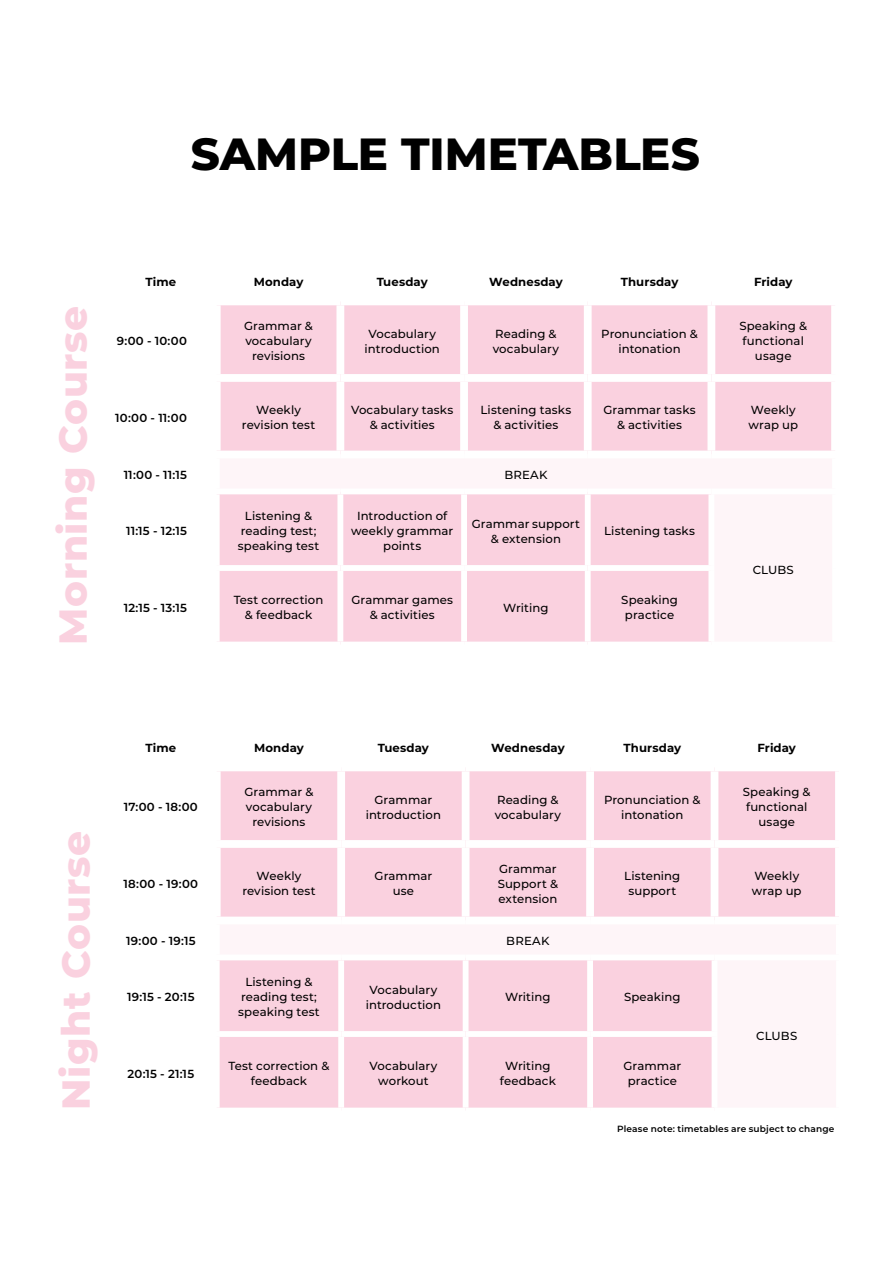
<style>
.page{position:relative;width:893px;height:1263px;background:#fff}
.page>*{position:absolute;margin:0;border:0;box-sizing:border-box;transform-origin:0 0}
.t1{font:800 45px "Montserrat";color:#000}
.t2{font:800 39px "Montserrat";letter-spacing:.015em;color:#fad1df}
.t3{font:500 11.7px/15px "Montserrat";letter-spacing:.005em;color:#000;text-align:center}
.t4{font:600 11.7px "Montserrat";letter-spacing:.025em;color:#000}
.t5{font:700 11.7px "Montserrat";letter-spacing:.01em;color:#000}
.t6{font:600 9px "Montserrat";letter-spacing:.02em;color:#000}
</style>
<div class="page">
<div style="left:221px;top:771px;width:614px;height:145px;background:#fad1df"></div>
<div style="left:220px;top:960px;width:492px;height:147px;background:#fad1df"></div>
<div style="left:337px;top:771px;width:8px;height:69px;background:#fff"></div>
<div style="left:462px;top:771px;width:7px;height:69px;background:#fff"></div>
<div style="left:586px;top:771px;width:8px;height:69px;background:#fff"></div>
<div style="left:711px;top:771px;width:7px;height:69px;background:#fff"></div>
<div style="left:213px;top:840px;width:128px;height:8px;background:#fff"></div>
<div style="left:341px;top:840px;width:125px;height:8px;background:#fff"></div>
<div style="left:337px;top:848px;width:8px;height:68px;background:#fff"></div>
<div style="left:466px;top:840px;width:124px;height:8px;background:#fff"></div>
<div style="left:462px;top:848px;width:7px;height:68px;background:#fff"></div>
<div style="left:590px;top:840px;width:124px;height:8px;background:#fff"></div>
<div style="left:586px;top:848px;width:8px;height:68px;background:#fff"></div>
<div style="left:714px;top:840px;width:129px;height:8px;background:#fff"></div>
<div style="left:711px;top:848px;width:7px;height:68px;background:#fff"></div>
<div style="left:338px;top:960px;width:6px;height:71px;background:#fff"></div>
<div style="left:463px;top:960px;width:6px;height:71px;background:#fff"></div>
<div style="left:587px;top:960px;width:6px;height:71px;background:#fff"></div>
<div style="left:214px;top:1031px;width:127px;height:6px;background:#fff"></div>
<div style="left:341px;top:1031px;width:125px;height:6px;background:#fff"></div>
<div style="left:338px;top:1037px;width:6px;height:70px;background:#fff"></div>
<div style="left:466px;top:1031px;width:124px;height:6px;background:#fff"></div>
<div style="left:463px;top:1037px;width:6px;height:70px;background:#fff"></div>
<div style="left:590px;top:1031px;width:127px;height:6px;background:#fff"></div>
<div style="left:587px;top:1037px;width:6px;height:70px;background:#fff"></div>
<div style="left:221px;top:305px;width:610px;height:146px;background:#fad1df"></div>
<div style="left:220px;top:494px;width:488px;height:148px;background:#fad1df"></div>
<div style="left:336px;top:305px;width:8px;height:69px;background:#fff"></div>
<div style="left:460px;top:305px;width:8px;height:69px;background:#fff"></div>
<div style="left:584px;top:305px;width:8px;height:69px;background:#fff"></div>
<div style="left:707px;top:305px;width:8px;height:69px;background:#fff"></div>
<div style="left:213px;top:374px;width:127px;height:8px;background:#fff"></div>
<div style="left:340px;top:374px;width:124px;height:8px;background:#fff"></div>
<div style="left:336px;top:382px;width:8px;height:69px;background:#fff"></div>
<div style="left:464px;top:374px;width:124px;height:8px;background:#fff"></div>
<div style="left:460px;top:382px;width:8px;height:69px;background:#fff"></div>
<div style="left:588px;top:374px;width:123px;height:8px;background:#fff"></div>
<div style="left:584px;top:382px;width:8px;height:69px;background:#fff"></div>
<div style="left:711px;top:374px;width:128px;height:8px;background:#fff"></div>
<div style="left:707px;top:382px;width:8px;height:69px;background:#fff"></div>
<div style="left:337px;top:494px;width:6px;height:71px;background:#fff"></div>
<div style="left:461px;top:494px;width:6px;height:71px;background:#fff"></div>
<div style="left:585px;top:494px;width:6px;height:71px;background:#fff"></div>
<div style="left:214px;top:565px;width:126px;height:6px;background:#fff"></div>
<div style="left:340px;top:565px;width:124px;height:6px;background:#fff"></div>
<div style="left:337px;top:571px;width:6px;height:71px;background:#fff"></div>
<div style="left:464px;top:565px;width:124px;height:6px;background:#fff"></div>
<div style="left:461px;top:571px;width:6px;height:71px;background:#fff"></div>
<div style="left:588px;top:565px;width:126px;height:6px;background:#fff"></div>
<div style="left:585px;top:571px;width:6px;height:71px;background:#fff"></div>
<h1 class="t1" style="left:191px;top:121px;width:511px">SAMPLE TIMETABLES</h1>
<h2 class="t2" style="left:44px;top:645px;width:340px;rotate:-90deg">Morning Course</h2>
<p class="t5" style="left:145px;top:273px;width:32px">Time</p>
<p class="t5" style="left:254px;top:273px;width:51px">Monday</p>
<p class="t5" style="left:377px;top:273px;width:53px">Tuesday</p>
<p class="t5" style="left:489px;top:273px;width:75px">Wednesday</p>
<p class="t5" style="left:621px;top:273px;width:59px">Thursday</p>
<p class="t5" style="left:754px;top:273px;width:40px">Friday</p>
<p class="t4" style="left:117px;top:333px;width:72px">9:00 - 10:00</p>
<p class="t3" style="left:244px;top:318px;width:70px">Grammar &amp; vocabulary revisions</p>
<p class="t3" style="left:365px;top:326px;width:77px">Vocabulary introduction</p>
<p class="t3" style="left:493px;top:326px;width:68px;text-align:left">Reading &amp; vocabulary</p>
<p class="t3" style="left:601px;top:326px;width:98px">Pronunciation &amp; intonation</p>
<p class="t3" style="left:739px;top:318px;width:69px">Speaking &amp; functional usage</p>
<p class="t4" style="left:115px;top:409px;width:73px">10:00 - 11:00</p>
<p class="t3" style="left:242px;top:402px;width:75px">Weekly revision test</p>
<p class="t3" style="left:351px;top:402px;width:104px">Vocabulary tasks &amp; activities</p>
<p class="t3" style="left:480px;top:402px;width:92px">Listening tasks &amp; activities</p>
<p class="t3" style="left:603px;top:402px;width:94px">Grammar tasks &amp; activities</p>
<p class="t3" style="left:748px;top:402px;width:51px;text-align:left">Weekly wrap up</p>
<p class="t4" style="left:124px;top:466px;width:65px">11:00 - 11:15</p>
<p class="t3" style="left:504px;top:466px;width:45px">BREAK</p>
<p class="t4" style="left:126px;top:523px;width:62px">11:15 - 12:15</p>
<p class="t3" style="left:238px;top:508px;width:83px">Listening &amp; reading test; speaking test</p>
<p class="t3" style="left:351px;top:508px;width:104px">Introduction of weekly grammar points</p>
<p class="t3" style="left:472px;top:516px;width:110px">Grammar support &amp; extension</p>
<p class="t3" style="left:604px;top:523px;width:92px">Listening tasks</p>
<p class="t4" style="left:124px;top:599px;width:65px">12:15 - 13:15</p>
<p class="t3" style="left:234px;top:592px;width:91px">Test correction &amp; feedback</p>
<p class="t3" style="left:351px;top:592px;width:103px">Grammar games &amp; activities</p>
<p class="t3" style="left:503px;top:600px;width:47px">Writing</p>
<p class="t3" style="left:621px;top:592px;width:58px">Speaking practice</p>
<p class="t3" style="left:753px;top:561px;width:42px">CLUBS</p>
<h2 class="t2" style="left:47px;top:1110px;width:281px;rotate:-90deg">Night Course</h2>
<p class="t5" style="left:145px;top:739px;width:32px">Time</p>
<p class="t5" style="left:254px;top:739px;width:51px">Monday</p>
<p class="t5" style="left:378px;top:739px;width:53px">Tuesday</p>
<p class="t5" style="left:491px;top:739px;width:75px">Wednesday</p>
<p class="t5" style="left:623px;top:739px;width:59px">Thursday</p>
<p class="t5" style="left:757px;top:739px;width:40px">Friday</p>
<p class="t4" style="left:124px;top:799px;width:75px">17:00 - 18:00</p>
<p class="t3" style="left:245px;top:784px;width:70px">Grammar &amp; vocabulary revisions</p>
<p class="t3" style="left:366px;top:792px;width:77px">Grammar introduction</p>
<p class="t3" style="left:495px;top:792px;width:68px;text-align:left">Reading &amp; vocabulary</p>
<p class="t3" style="left:604px;top:792px;width:98px">Pronunciation &amp; intonation</p>
<p class="t3" style="left:743px;top:784px;width:69px">Speaking &amp; functional usage</p>
<p class="t4" style="left:123px;top:875px;width:76px">18:00 - 19:00</p>
<p class="t3" style="left:242px;top:868px;width:75px">Weekly revision test</p>
<p class="t3" style="left:375px;top:868px;width:59px">Grammar use</p>
<p class="t3" style="left:498px;top:861px;width:62px;text-align:justify">Grammar Support &amp; extension</p>
<p class="t3" style="left:624px;top:868px;width:58px">Listening support</p>
<p class="t3" style="left:752px;top:868px;width:51px;text-align:left">Weekly wrap up</p>
<p class="t4" style="left:126px;top:932px;width:71px">19:00 - 19:15</p>
<p class="t3" style="left:506px;top:932px;width:45px">BREAK</p>
<p class="t4" style="left:127px;top:989px;width:69px">19:15 - 20:15</p>
<p class="t3" style="left:238px;top:974px;width:83px">Listening &amp; reading test; speaking test</p>
<p class="t3" style="left:366px;top:982px;width:77px">Vocabulary introduction</p>
<p class="t3" style="left:505px;top:989px;width:47px">Writing</p>
<p class="t3" style="left:624px;top:989px;width:58px">Speaking</p>
<p class="t3" style="left:756px;top:1027px;width:42px">CLUBS</p>
<p class="t4" style="left:127px;top:1065px;width:68px">20:15 - 21:15</p>
<p class="t3" style="left:229px;top:1058px;width:102px">Test correction &amp; feedback</p>
<p class="t3" style="left:370px;top:1058px;width:69px">Vocabulary workout</p>
<p class="t3" style="left:500px;top:1058px;width:58px">Writing feedback</p>
<p class="t3" style="left:623px;top:1058px;width:59px">Grammar practice</p>
<p class="t6" style="left:617px;top:1123px;width:219px">Please note: timetables are subject to change</p>
</div>
